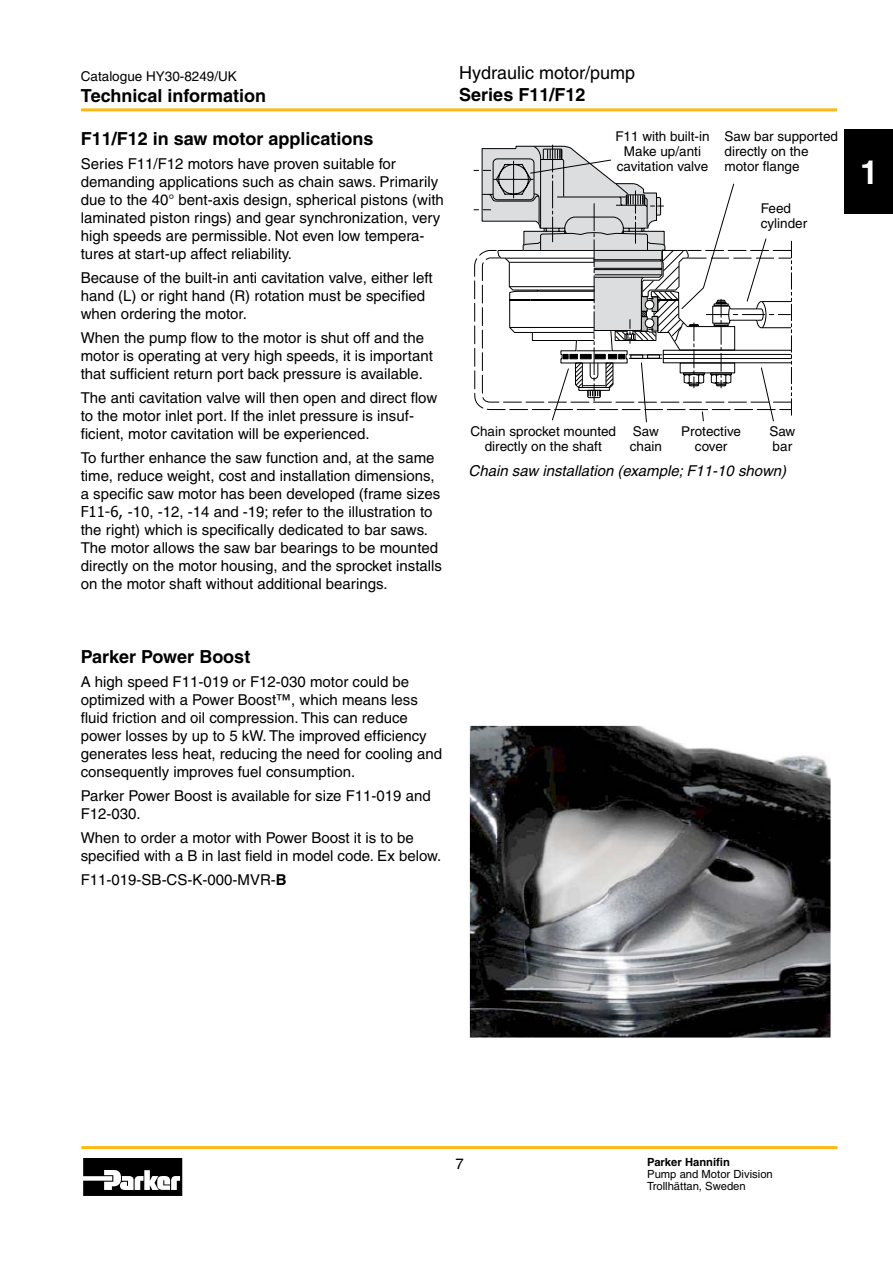
<style>
.page{position:relative;width:893px;height:1263px;background:#fff}
.page>*{position:absolute;margin:0;border:0;box-sizing:border-box;transform-origin:0 0}
.t1{font:700 33px "Helvetica";color:#fff}
.t2{font:700 18px "Helvetica";color:#000}
.t3{font:18px "Helvetica";color:#000}
.t4{font:15px/18px "Helvetica";color:#000}
.t5{font:italic 15px "Helvetica";color:#000}
.t6{font:13.5px/15px "Helvetica";color:#000}
.t7{font:11.25px/12px "Helvetica";color:#000}
.t8{font:700 11.25px "Helvetica";color:#000}
.s1{font-family:"Tahoma"}
.s2{font-weight:700}
</style>
<div class="page">
<hr style="left:81px;top:108px;width:756px;height:3px;background:#fdb913">
<hr style="left:81px;top:1146px;width:756px;height:3px;background:#fdb913">
<svg style="left:83px;top:1158px;width:99px;height:38px"></svg>
<div style="left:845px;top:129px;width:48px;height:85px;background:#000"></div>
<svg style="left:474px;top:145px;width:318px;height:272px"></svg>
<img style="left:470px;top:725px;width:360px;height:312px">
<p class="t6" style="left:81px;top:69px;width:158px">Catalogue HY30-8249/UK</p>
<p class="t2" style="left:81px;top:84px;width:187px">Technical information</p>
<p class="t2" style="left:81px;top:128px;width:294px">F11/F12 in saw motor applications</p>
<p class="t4" style="left:81px;top:154px;width:365px">Series F11/F12 motors have proven suitable for demanding applications such as chain saws. Primarily due to the 40° bent-axis design, spherical pistons (with laminated piston rings) and gear synchronization, very high speeds are permissible. Not even low tempera&shy;tures at start-up affect reliability.</p>
<p class="t4" style="left:81px;top:268px;width:353px">Because of the built-in anti cavitation valve, either left hand (L) or right hand (R) rotation must be specified when ordering the motor.</p>
<p class="t4" style="left:81px;top:328px;width:354px">When the pump flow to the motor is shut off and the motor is operating at very high speeds, it is important that sufficient return port back pressure is available.</p>
<p class="t4" style="left:81px;top:388px;width:358px">The anti cavitation valve will then open and direct flow to the motor inlet port. If the inlet pressure is insuf&shy;ficient, motor cavitation will be experienced.</p>
<p class="t4" style="left:81px;top:448px;width:363px">To further enhance the saw function and, at the same time, reduce weight, cost and installation dimensions, a specific saw motor has been developed (frame sizes <span class="s1">F11-6,</span> -10, -12, -14 and -19; refer to the illustration to the right) which is specifically dedicated to bar saws.<br>The motor allows the saw bar bearings to be mounted directly on the motor housing, and the sprocket installs on the motor shaft without additional bearings.</p>
<p class="t3" style="left:459px;top:63px;width:177px">Hydraulic motor/pump</p>
<p class="t2" style="left:459px;top:84px;width:128px">Series F11/F12</p>
<p class="t6" style="left:615px;top:129px;width:96px;text-align:center">F11 with built-in<br>Make up/anti cavitation valve</p>
<p class="t6" style="left:724px;top:129px;width:115px">Saw bar supported directly on the motor flange</p>
<p class="t6" style="left:761px;top:200px;width:48px">Feed cylinder</p>
<p class="t6" style="left:470px;top:424px;width:147px;text-align:center">Chain sprocket mounted directly on the shaft</p>
<p class="t6" style="left:630px;top:424px;width:34px">Saw chain</p>
<p class="t6" style="left:681px;top:424px;width:61px;text-align:center">Protective cover</p>
<p class="t6" style="left:769px;top:424px;width:27px">Saw bar</p>
<p class="t5" style="left:469px;top:462px;width:319px">Chain saw installation (example; F11-10 shown)</p>
<p class="t3" style="left:540px;top:467px;width:220px">F11_saw_motor_install.eps</p>
<p class="t2" style="left:81px;top:646px;width:171px">Parker Power Boost</p>
<p class="t4" style="left:81px;top:673px;width:363px">A high speed F11-019 or F12-030 motor could be optimized with a Power Boost™, which means less fluid friction and oil compression. This can reduce power losses by up to 5 kW. The improved efficiency generates less heat, reducing the need for cooling and consequently improves fuel consumption.</p>
<p class="t4" style="left:81px;top:787px;width:352px">Parker Power Boost is available for size F11-019 and<br>F12-030.</p>
<p class="t4" style="left:81px;top:829px;width:362px">When to order a motor with Power Boost it is to be specified with a B in last field in model code. Ex below.</p>
<p class="t4" style="left:81px;top:871px;width:207px">F11-019-SB-CS-K-000-MVR-<span class="s2">B</span></p>
<h1 class="t1" style="left:860px;top:153px;width:20px">1</h1>
<p class="t4" style="left:456px;top:1155px;width:10px">7</p>
<p class="t8" style="left:647px;top:1155px;width:84px">Parker Hannifin</p>
<p class="t7" style="left:647px;top:1168px;width:127px">Pump and Motor Division<br>Trollhättan, Sweden</p>
</div>
